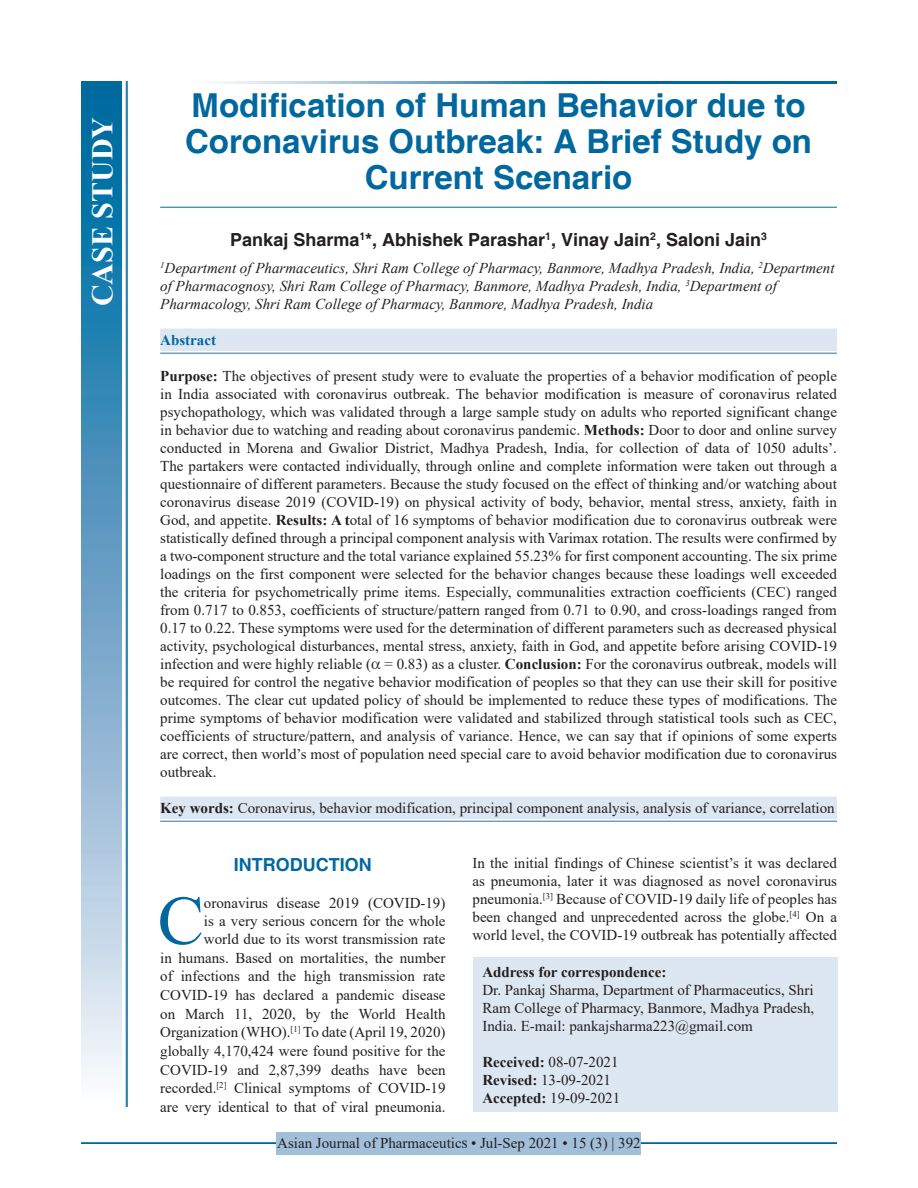
<style>
.page{position:relative;width:918px;height:1188px;background:#fff}
.page>*{position:absolute;margin:0;border:0;box-sizing:border-box;transform-origin:0 0}
.DROP_CAP_TX{font:69.3px "Times New Roman";color:#00689e}
.AT{font:700 33px/36px "Helvetica";color:#00689e;text-align:center}
.AH{font:700 30px "Times New Roman";color:#fff}
.AU{font:700 18px "Helvetica";color:#231f20}
.t1{font:700 18px "Helvetica";color:#00689e}
.ABS{font:15px/18px "Times New Roman";color:#231f20;text-align:justify}
.DROP_CAP_TX-2{font:15px/18.6px "Times New Roman";color:#231f20;text-align:right}
.AFF{font:italic 15px/18px "Times New Roman";color:#231f20}
.ADD{font:15px/18px "Times New Roman";color:#231f20}
.KWD_1_L{font:15px "Times New Roman";color:#231f20}
.HIS{font:15px/18px "Times New Roman";color:#231f20}
.RF{font:15px "Times New Roman";color:#231f20}
.ABSH{font:700 15px "Times New Roman";color:#00689e}
.s1{font-weight:700}
</style>
<div class="page">
<hr style="left:81px;top:1142px;width:756px;height:2px;background:#00689e">
<div style="left:277px;top:1132px;width:364px;height:22px;background:#a2bfda"></div>
<hr style="left:160px;top:207px;width:677px;height:1px;background:#00689e">
<div style="left:160px;top:329px;width:677px;height:22px;background:#dde7f2"></div>
<hr style="left:160px;top:353px;width:677px;height:1px;background:#6d9fc6">
<div style="left:160px;top:797px;width:677px;height:22px;background:#dde7f2"></div>
<hr style="left:160px;top:821px;width:677px;height:1px;background:#6d9fc6">
<div style="left:473px;top:958px;width:365px;height:154px;background:#dde7f2"></div>
<svg style="left:215px;top:81px;width:622px;height:3px;background:#4d94bc"></svg>
<div style="left:81px;top:81px;width:41px;height:1026px;background:linear-gradient(to bottom,#005e9a,#f6f0f9)"></div>
<hr style="left:127px;top:81px;width:1px;height:1026px;background:#00689e">
<hr style="left:126px;top:81px;width:1px;height:1026px;background:#00689e">
<p class="AH" style="left:81px;top:306px;width:191px;rotate:-90deg">CASE STUDY</p>
<p class="AT" style="left:185px;top:89px;width:629px">Modification of Human Behavior due to<br>Coronavirus Outbreak: A Brief Study on<br>Current Scenario</p>
<p class="AU" style="left:230px;top:229px;width:538px">Pankaj Sharma<sup>1</sup>*, Abhishek Parashar<sup>1</sup>, Vinay Jain<sup>2</sup>, Saloni Jain<sup>3</sup></p>
<p class="AFF" style="left:160px;top:259px;width:676px"><sup>1</sup>Department of Pharmaceutics, Shri Ram College of Pharmacy, Banmore, Madhya Pradesh, India, <sup>2</sup>Department of Pharmacognosy, Shri Ram College of Pharmacy, Banmore, Madhya Pradesh, India, <sup>3</sup>Department of<br>Pharmacology, Shri Ram College of Pharmacy, Banmore, Madhya Pradesh, India</p>
<p class="ABSH" style="left:160px;top:329px;width:57px">Abstract</p>
<p class="ABS" style="left:160px;top:367px;width:678px"><span class="s1">Purpose:</span> The objectives of present study were to evaluate the properties of a behavior modification of people in India associated with coronavirus outbreak. The behavior modification is measure of coronavirus related psychopathology, which was validated through a large sample study on adults who reported significant change in behavior due to watching and reading about coronavirus pandemic. <span class="s1">Methods:</span> Door to door and online survey conducted in Morena and Gwalior District, Madhya Pradesh, India, for collection of data of 1050 adults’.<br>The partakers were contacted individually, through online and complete information were taken out through a questionnaire of different parameters. Because the study focused on the effect of thinking and/or watching about coronavirus disease 2019 (COVID-19) on physical activity of body, behavior, mental stress, anxiety, faith in God, and appetite. <span class="s1">Results: A t</span>otal of 16 symptoms of behavior modification due to coronavirus outbreak were statistically defined through a principal component analysis with Varimax rotation. The results were confirmed by a two-component structure and the total variance explained 55.23% for first component accounting. The six prime loadings on the first component were selected for the behavior changes because these loadings well exceeded the criteria for psychometrically prime items. Especially, communalities extraction coefficients (CEC) ranged from 0.717 to 0.853, coefficients of structure/pattern ranged from 0.71 to 0.90, and cross-loadings ranged from 0.17 to 0.22. These symptoms were used for the determination of different parameters such as decreased physical activity, psychological disturbances, mental stress, anxiety, faith in God, and appetite before arising COVID-19 infection and were highly reliable ( = 0.83) as a cluster. <span class="s1">Conclusion:</span> For the coronavirus outbreak, models will be required for control the negative behavior modification of peoples so that they can use their skill for positive outcomes. The clear cut updated policy of should be implemented to reduce these types of modifications. The prime symptoms of behavior modification were validated and stabilized through statistical tools such as CEC, coefficients of structure/pattern, and analysis of variance. Hence, we can say that if opinions of some experts are correct, then world’s most of population need special care to avoid behavior modification due to coronavirus outbreak.</p>
<p class="KWD_1_L" style="left:160px;top:797px;width:676px"><span class="s1">Key words:</span> Coronavirus, behavior modification, principal component analysis, analysis of variance, correlation</p>
<h1 class="t1" style="left:234px;top:854px;width:139px">INTRODUCTION</h1>
<p class="DROP_CAP_TX" style="left:158px;top:872px;width:48px">C</p>
<p class="DROP_CAP_TX-2" style="left:160px;top:893px;width:287px">oronavirus disease 2019 (COVID-19)<br>is a very serious concern for the whole<br>world due to its worst transmission rate<br>in humans. Based on mortalities, the number of infections and the high transmission rate COVID-19 has declared a pandemic disease on March 11, 2020, by the World Health Organization (WHO).<sup>[1]</sup> To date (April 19, 2020) globally 4,170,424 were found positive for the COVID-19 and 2,87,399 deaths have been recorded.<sup>[2]</sup> Clinical symptoms of COVID-19 are very identical to that of viral pneumonia.</p>
<p class="DROP_CAP_TX-2" style="left:472px;top:854px;width:366px;line-height:18px;text-align:justify">In the initial findings of Chinese scientist’s it was declared as pneumonia, later it was diagnosed as novel coronavirus pneumonia.<sup>[3]</sup> Because of COVID-19 daily life of peoples has been changed and unprecedented across the globe.<sup>[4]</sup> On a world level, the COVID-19 outbreak has potentially affected</p>
<p class="ADD" style="left:482px;top:963px;width:333px"><span class="s1">Address for correspondence:<br></span>Dr. Pankaj Sharma, Department of Pharmaceutics, Shri Ram College of Pharmacy, Banmore, Madhya Pradesh, India. E-mail: pankajsharma223@gmail.com</p>
<p class="HIS" style="left:482px;top:1053px;width:139px"><span class="s1">Received:</span> 08-07-2021<br><span class="s1">Revised:</span> 13-09-2021<br><span class="s1">Accepted:</span> 19-09-2021</p>
<p class="RF" style="left:277px;top:1133px;width:365px">Asian Journal of Pharmaceutics • Jul-Sep 2021 • 15 (3) | 392</p>
</div>
